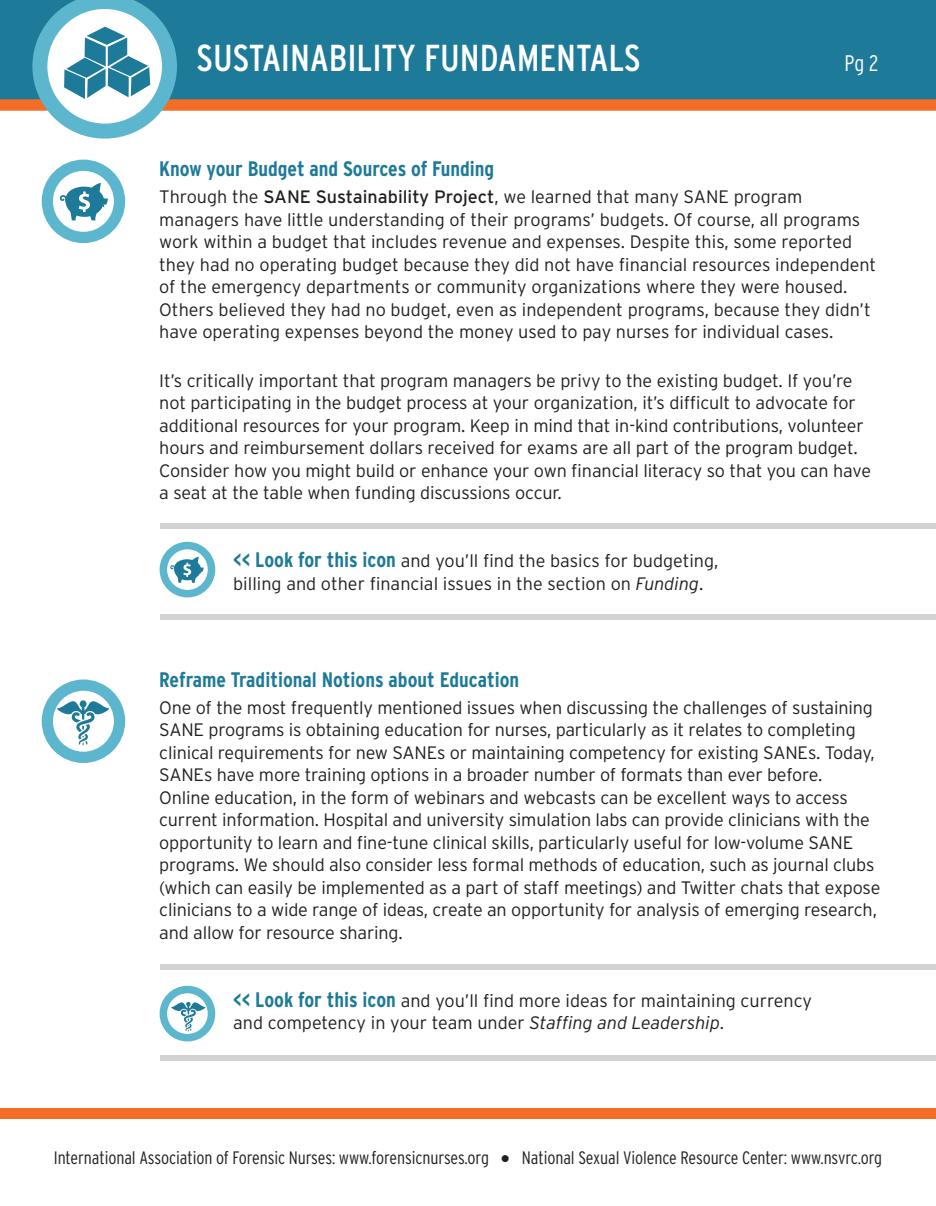
<style>
.page{position:relative;width:936px;height:1206px;background:#fff}
.page>*{position:absolute;margin:0;border:0;box-sizing:border-box;transform-origin:0 0}
.t1{font:condensed 37.5px "Interstate";color:#fff}
.t2{font:300 condensed 22.5px "Interstate";color:#fff}
.t3{font:700 condensed 21px "Interstate";color:#1d7a98}
.t4{font:300 18px/22.5px "Interstate";letter-spacing:-.01em;color:#231f20}
.t5{font:300 condensed 18px "Interstate";letter-spacing:-.005em;color:#231f20}
.s1{font-weight:400}
.s2{font-weight:700;font-stretch:condensed;font-size:21px;color:#1d7a98}
.s3{font-style:italic}
</style>
<div class="page">
<svg style="left:0;top:99px;width:936px;height:12px;background:#ed702e"></svg>
<div style="left:0;top:0;width:936px;height:99px;background:#1d7a98"></div>
<div style="left:0;top:1108px;width:936px;height:11px;background:#f36d26"></div>
<svg style="left:32px;top:0;width:145px;height:139px"></svg>
<svg style="left:47px;top:685px;width:73px;height:72px"></svg>
<svg style="left:55px;top:699px;width:56px;height:47px"></svg>
<div style="left:42px;top:679px;width:83px;height:84px;border:11px solid #5bb6ce;border-radius:50%"></div>
<svg style="left:47px;top:165px;width:73px;height:72px"></svg>
<svg style="left:60px;top:183px;width:48px;height:37px"></svg>
<div style="left:42px;top:160px;width:83px;height:83px;border:11px solid #5bb6ce;border-radius:50%"></div>
<svg style="left:163px;top:546px;width:48px;height:48px"></svg>
<svg style="left:170px;top:557px;width:34px;height:26px"></svg>
<div style="left:160px;top:542px;width:55px;height:55px;border:8px solid #5bb6ce;border-radius:50%"></div>
<svg style="left:163px;top:990px;width:48px;height:48px"></svg>
<svg style="left:170px;top:1001px;width:36px;height:31px"></svg>
<div style="left:160px;top:986px;width:55px;height:55px;border:8px solid #5bb6ce;border-radius:50%"></div>
<div style="left:161px;top:615px;width:775px;height:5px;background:#d1d2d4"></div>
<div style="left:161px;top:523px;width:775px;height:6px;background:#d1d2d4"></div>
<div style="left:161px;top:1056px;width:775px;height:5px;background:#d1d2d4"></div>
<div style="left:161px;top:964px;width:775px;height:6px;background:#d1d2d4"></div>
<p class="t1" style="left:196px;top:35px;width:446px">SUSTAINABILITY FUNDAMENTALS</p>
<p class="t2" style="left:844px;top:50px;width:35px">Pg 2</p>
<p class="t3" style="left:159px;top:156px;width:337px">Know your Budget and Sources of Funding</p>
<p class="t4" style="left:159px;top:186px;width:645px">Through the <span class="s1">SANE Sustainability Project</span>, we learned that many SANE program</p>
<p class="t4" style="left:159px;top:208px;width:719px">managers have little understanding of their programs’ budgets. Of course, all programs work within a budget that includes revenue and expenses. Despite this, some reported they had no operating budget because they did not have financial resources independent of the emergency departments or community organizations where they were housed.<br>Others believed they had no budget, even as independent programs, because they didn’t have operating expenses beyond the money used to pay nurses for individual cases.</p>
<p class="t4" style="left:159px;top:369px;width:713px">It’s critically important that program managers be privy to the existing budget. If you’re not participating in the budget process at your organization, it’s difficult to advocate for additional resources for your program. Keep in mind that in-kind contributions, volunteer hours and reimbursement dollars received for exams are all part of the program budget.<br>Consider how you might build or enhance your own financial literacy so that you can have a seat at the table when funding discussions occur.</p>
<p class="t4" style="left:233px;top:550px;width:487px"><span class="s2">&lt;&lt; Look for this icon</span> and you’ll find the basics for budgeting, billing and other financial issues in the section on <span class="s3">Funding</span>.</p>
<p class="t3" style="left:159px;top:667px;width:361px">Reframe Traditional Notions about Education</p>
<p class="t4" style="left:159px;top:696px;width:723px">One of the most frequently mentioned issues when discussing the challenges of sustaining SANE programs is obtaining education for nurses, particularly as it relates to completing clinical requirements for new SANEs or maintaining competency for existing SANEs. Today, SANEs have more training options in a broader number of formats than ever before.<br>Online education, in the form of webinars and webcasts can be excellent ways to access current information. Hospital and university simulation labs can provide clinicians with the opportunity to learn and fine-tune clinical skills, particularly useful for low-volume SANE programs. We should also consider less formal methods of education, such as journal clubs (which can easily be implemented as a part of staff meetings) and Twitter chats that expose clinicians to a wide range of ideas, create an opportunity for analysis of emerging research, and allow for resource sharing.</p>
<p class="t4" style="left:233px;top:989px;width:580px"><span class="s2">&lt;&lt; Look for this icon</span> and you’ll find more ideas for maintaining currency and competency in your team under <span class="s3">Staffing and Leadership</span>.</p>
<p class="t5" style="left:54px;top:1147px;width:830px">International Association of Forensic Nurses: www.forensicnurses.org ● National Sexual Violence Resource Center: www.nsvrc.org</p>
</div>
